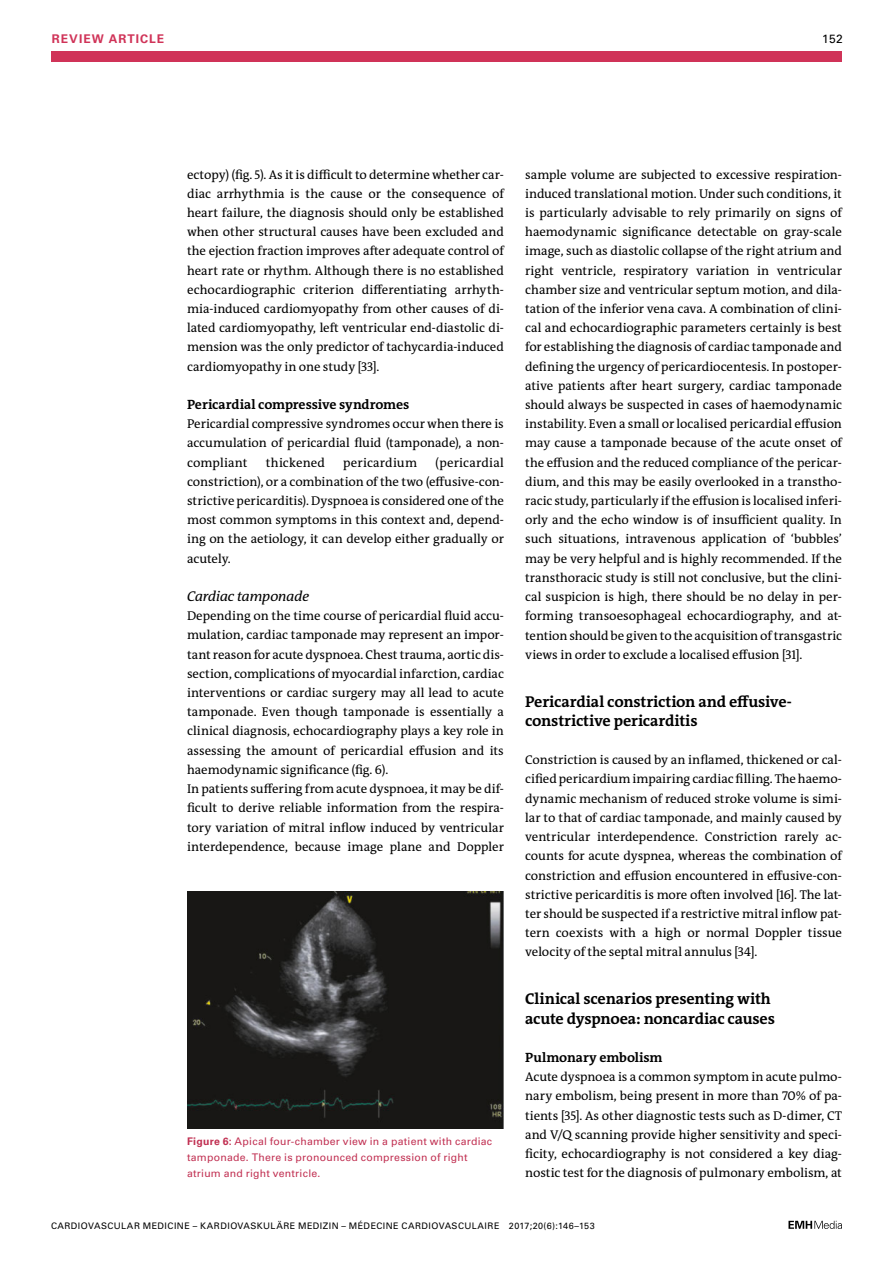
<style>
.page{position:relative;width:893px;height:1263px;background:#fff}
.page>*{position:absolute;margin:0;border:0;box-sizing:border-box;transform-origin:0 0}
.t1{font:700 15.75px/19.2px "The Antiqua B W7";letter-spacing:-.01em;color:#000}
.t2{font:italic 14.25px "The Antiqua B W5 Plain";letter-spacing:-.01em;color:#000}
.t3{font:700 13.5px "The Antiqua B W7";letter-spacing:-.005em;color:#000}
.t4{font:12.75px/19.2px "The Antiqua B W5 Plain";letter-spacing:-.005em;color:#000;text-align:justify}
.t5{font:12.75px "The Antiqua B W5 Plain";letter-spacing:.02em;color:#000}
.t6{font:12.75px "The Antiqua B W5 Plain";letter-spacing:.015em;color:#000}
.t7{font:700 12px "Univers LT Std";color:#d03358}
.t8{font:12px "Univers LT Std";color:#000}
.t9{font:10.5px/15.8px "Univers LT Std";letter-spacing:.02em;color:#c13052}
.t10{font:9px "Univers LT Std";letter-spacing:.05em;color:#000}
.s1{font-weight:700}
</style>
<div class="page">
<div style="left:51px;top:51px;width:791px;height:11px;background:#d03358"></div>
<svg style="left:788px;top:1221px;width:54px;height:8px"></svg>
<img style="left:187px;top:892px;width:317px;height:236px">
<p class="t7" style="left:52px;top:31px;width:19px">REVIEW</p>
<p class="t7" style="left:109px;top:31px;width:9px">ARTICLE</p>
<p class="t8" style="left:822px;top:31px;width:22px">152</p>
<p class="t4" style="left:187px;top:165px;width:318px">ectopy) (fig. 5). As it is difficult to determine whether car&shy;diac arrhythmia is the cause or the consequence of heart failure, the diagnosis should only be established when other structural causes have been excluded and the ejection fraction improves after adequate control of heart rate or rhythm. Although there is no established echocardiographic criterion differentiating arrhyth&shy;mia-induced cardiomyopathy from other causes of di&shy;lated cardiomyopathy, left ventricular end-diastolic di&shy;mension was the only predictor of tachycardia-induced cardiomyopathy in one study [33].</p>
<p class="t3" style="left:187px;top:396px;width:224px">Pericardial compressive syndromes</p>
<p class="t4" style="left:187px;top:414px;width:318px">Pericardial compressive syndromes occur when there is accumulation of pericardial fluid (tamponade), a non&shy;compliant</p>
<p class="t4" style="left:187px;top:453px;width:318px;text-indent:248px">(pericardial constriction), or a combination of the two (effusive-con&shy;strictive pericarditis). Dyspnoea is considered one of the most common symptoms in this context and, depend&shy;ing on the aetiology, it can develop either gradually or acutely.</p>
<p class="t2" style="left:187px;top:587px;width:124px">Cardiac tamponade</p>
<p class="t4" style="left:187px;top:606px;width:318px;text-align:left">Depending on the time course of pericardial fluid accu&shy;mulation, cardiac tamponade may represent an impor&shy;tant reason for acute dyspnoea. Chest trauma, aortic dis&shy;section, complications of myocardial infarction, cardiac interventions or cardiac surgery may all lead to acute tamponade. Even though tamponade is essentially a clinical diagnosis, echocardiography plays a key role in assessing the amount of pericardial effusion and its haemodynamic significance (fig. 6).<br>In patients suffering from acute dyspnoea, it may be dif&shy;ficult to derive reliable information from the respira&shy;tory variation of mitral inflow induced by ventricular interdependence, because image plane and Doppler</p>
<p class="t6" style="left:266px;top:454px;width:61px">thickened</p>
<p class="t5" style="left:343px;top:454px;width:75px">pericardium</p>
<p class="t9" style="left:187px;top:1134px;width:307px"><span class="s1">FIGURE 6:</span> Apical four-chamber view in a patient with cardiac tamponade. There is pronounced compression of right atrium and right ventricle.</p>
<p class="t4" style="left:525px;top:165px;width:318px">sample volume are subjected to excessive respiration&shy;induced translational motion. Under such conditions, it is particularly advisable to rely primarily on signs of haemodynamic significance detectable on gray-scale image, such as diastolic collapse of the right atrium and right ventricle, respiratory variation in ventricular chamber size and ventricular septum motion, and dila&shy;tation of the inferior vena cava. A combination of clini&shy;cal and echocardiographic parameters certainly is best for establishing the diagnosis of cardiac tamponade and defining the urgency of pericardiocentesis. In postoper&shy;ative patients after heart surgery, cardiac tamponade should always be suspected in cases of haemodynamic instability. Even a small or localised pericardial effusion may cause a tamponade because of the acute onset of the effusion and the reduced compliance of the pericar&shy;dium, and this may be easily overlooked in a transtho&shy;racic study, particularly if the effusion is localised inferi&shy;orly and the echo window is of insufficient quality. In such situations, intravenous application of ‘bubbles’ may be very helpful and is highly recommended. If the transthoracic study is still not conclusive, but the clini&shy;cal suspicion is high, there should be no delay in per&shy;forming transoesophageal echocardiography, and at&shy;tention should be given to the acquisition of transgastric views in order to exclude a localised effusion [31].</p>
<p class="t1" style="left:525px;top:692px;width:268px">Pericardial constriction and effusive&shy;constrictive pericarditis</p>
<p class="t4" style="left:525px;top:750px;width:318px">Constriction is caused by an inflamed, thickened or cal&shy;cified pericardium impairing cardiac filling. The haemo&shy;dynamic mechanism of reduced stroke volume is simi&shy;lar to that of cardiac tamponade, and mainly caused by ventricular interdependence. Constriction rarely ac&shy;counts for acute dyspnea, whereas the combination of constriction and effusion encountered in effusive-con&shy;strictive pericarditis is more often involved [16]. The lat&shy;ter should be suspected if a restrictive mitral inflow pat&shy;tern coexists with a high or normal Doppler tissue velocity of the septal mitral annulus [34].</p>
<p class="t1" style="left:525px;top:989px;width:251px">Clinical scenarios presenting with acute dyspnoea: noncardiac causes</p>
<p class="t3" style="left:525px;top:1049px;width:139px">Pulmonary embolism</p>
<p class="t4" style="left:525px;top:1067px;width:318px">Acute dyspnoea is a common symptom in acute pulmo&shy;nary embolism, being present in more than 70% of pa&shy;tients [35]. As other diagnostic tests such as D-dimer, CT and V/Q scanning provide higher sensitivity and speci&shy;ficity, echocardiography is not considered a key diag&shy;nostic test for the diagnosis of pulmonary embolism, at</p>
<p class="t10" style="left:51px;top:1220px;width:545px">CARDIOVASCULAR MEDICINE – KARDIOVASKULÄRE MEDIZIN – MÉDECINE CARDIOVASCULAIRE 2017;20(6):146–153</p>
</div>
